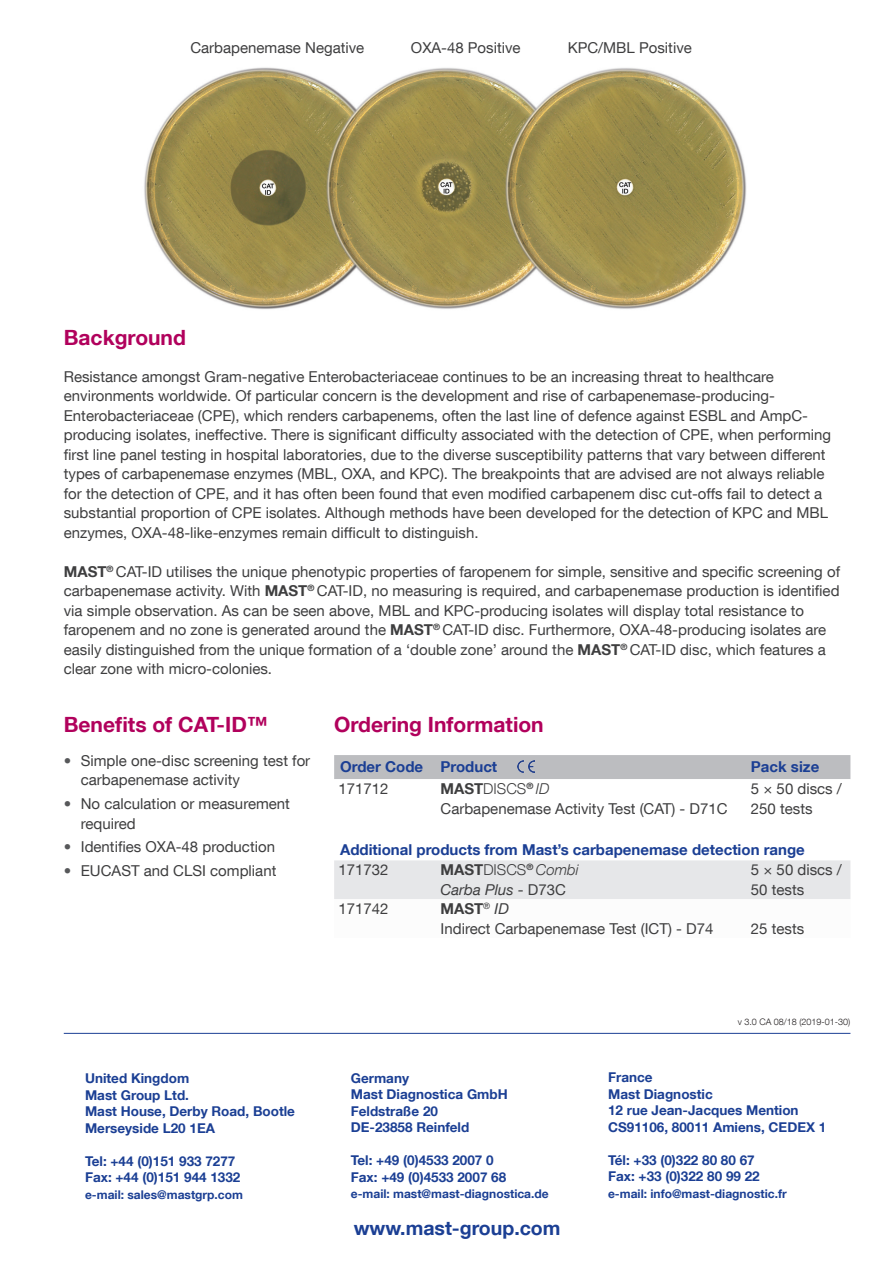
<style>
.page{position:relative;width:893px;height:1263px;background:#fff}
.page>*{position:absolute;margin:0;border:0;box-sizing:border-box;transform-origin:0 0}
.t1{font:700 21px "Helvetica Neue LT Com";color:#b1015c}
.t2{font:700 19.5px "Helvetica Neue LT Com";color:#1b3f94}
.t3{font:15px/19.5px "Helvetica Neue LT Com";color:#3e3e3f}
.t4{font:700 15px "Helvetica Neue LT Com";color:#1b3f94}
.t5{font:italic 15px/19.5px "Helvetica Neue LT Com";color:#3e3e3f}
.t6{font:700 13.5px/16.5px "Helvetica Neue LT Com";color:#1b3f94}
.t7{font:700 12px "Helvetica Neue LT Com";color:#1b3f94}
.t8{font:300 9px "Helvetica Neue LT Com";color:#231f20}
.s1{font-weight:700}
.s2{color:#57585a}
.s3{font-weight:300}
.s4{font-weight:300;font-style:italic}
.s5{font-weight:700;font-style:normal}
.s6{font-weight:300;font-style:normal}
.s7{font-style:normal}
.s8{font-style:italic}
</style>
<div class="page">
<hr style="left:64px;top:1033px;width:786px;height:1px;background:#1b3f94">
<img style="left:144px;top:67px;width:603px;height:243px">
<div style="left:334px;top:755px;width:516px;height:24px;background:#bcbdc0"></div>
<div style="left:334px;top:860px;width:516px;height:39px;background:#e6e7e9"></div>
<img style="left:517px;top:761px;width:17px;height:12px">
<p class="t3" style="left:190px;top:38px;width:175px">Carbapenemase Negative</p>
<p class="t3" style="left:411px;top:38px;width:111px">OXA-48 Positive</p>
<p class="t3" style="left:568px;top:38px;width:126px">KPC/MBL Positive</p>
<h1 class="t1" style="left:64px;top:324px;width:124px">Background</h1>
<p class="t3" style="left:64px;top:366px;width:769px">Resistance amongst Gram-negative Enterobacteriaceae continues to be an increasing threat to healthcare environments worldwide. Of particular concern is the development and rise of carbapenemase-producing-Enterobacteriaceae (CPE), which renders carbapenems, often the last line of defence against ESBL and AmpC&shy;producing isolates, ineffective. There is significant difficulty associated with the detection of CPE, when performing first line panel testing in hospital laboratories, due to the diverse susceptibility patterns that vary between different types of carbapenemase enzymes (MBL, OXA, and KPC). The breakpoints that are advised are not always reliable for the detection of CPE, and it has often been found that even modified carbapenem disc cut-offs fail to detect a substantial proportion of CPE isolates. Although methods have been developed for the detection of KPC and MBL enzymes, OXA-48-like-enzymes remain difficult to distinguish.</p>
<p class="t3" style="left:64px;top:561px;width:778px"><span class="s1">MAST</span><sup>®</sup> CAT-ID utilises the unique phenotypic properties of faropenem for simple, sensitive and specific screening of carbapenemase activity. With <span class="s1">MAST</span><sup>®</sup> CAT-ID, no measuring is required, and carbapenemase production is identified via simple observation. As can be seen above, MBL and KPC-producing isolates will display total resistance to faropenem and no zone is generated around the <span class="s1">MAST</span><sup>®</sup> CAT-ID disc. Furthermore, OXA-48-producing isolates are easily distinguished from the unique formation of a ‘double zone’ around the <span class="s1">MAST</span><sup>®</sup> CAT-ID disc, which features a clear zone with micro-colonies.</p>
<h1 class="t1" style="left:64px;top:711px;width:206px">Benefits of CAT-ID™</h1>
<p class="t3" style="left:81px;top:750px;width:231px;text-indent:-17px"><span class="s2">•</span> Simple one-disc screening test for carbapenemase activity</p>
<p class="t3" style="left:81px;top:793px;width:211px;text-indent:-17px"><span class="s2">•</span> No calculation or measurement required</p>
<p class="t3" style="left:64px;top:837px;width:213px"><span class="s2">•</span> Identifies OXA-48 production</p>
<p class="t3" style="left:64px;top:860px;width:214px"><span class="s2">•</span> EUCAST and CLSI compliant</p>
<h1 class="t1" style="left:334px;top:711px;width:211px">Ordering Information</h1>
<p class="t4" style="left:340px;top:758px;width:159px">Order Code Product</p>
<p class="t4" style="left:751px;top:758px;width:70px">Pack size</p>
<p class="t3" style="left:338px;top:779px;width:52px">171712</p>
<p class="t3" style="left:440px;top:779px;width:289px"><span class="s1">MAST</span><span class="s3">DISCS</span><sup>®</sup> <span class="s4">ID<br></span>Carbapenemase Activity Test (CAT) - D71C</p>
<p class="t3" style="left:751px;top:779px;width:92px">5 × 50 discs /<br>250 tests</p>
<p class="t4" style="left:340px;top:840px;width:466px">Additional products from Mast’s carbapenemase detection range</p>
<p class="t3" style="left:338px;top:860px;width:52px">171732</p>
<p class="t5" style="left:441px;top:860px;width:140px"><span class="s5">MAST</span><span class="s6">DISCS</span><sup>®</sup> <span class="s3">Combi<br></span>Carba Plus <span class="s7">- D73C</span></p>
<p class="t3" style="left:751px;top:860px;width:92px">5 × 50 discs /<br>50 tests</p>
<p class="t3" style="left:338px;top:899px;width:52px">171742</p>
<p class="t3" style="left:441px;top:899px;width:274px"><span class="s1">MAST</span><sup>®</sup> <span class="s8">ID<br></span>Indirect Carbapenemase Test (ICT) - D74</p>
<p class="t3" style="left:751px;top:918px;width:55px">25 tests</p>
<p class="t6" style="left:85px;top:1070px;width:212px">United Kingdom<br>Mast Group Ltd.<br>Mast House, Derby Road, Bootle<br>Merseyside L20 1EA</p>
<p class="t6" style="left:85px;top:1152px;width:157px">Tel: +44 (0)151 933 7277<br>Fax: +44 (0)151 944 1332</p>
<p class="t7" style="left:85px;top:1187px;width:159px">e-mail: sales@mastgrp.com</p>
<p class="t6" style="left:351px;top:1069px;width:158px">Germany<br>Mast Diagnostica GmbH<br>Feldstraße 20<br>DE-23858 Reinfeld</p>
<p class="t6" style="left:351px;top:1152px;width:157px">Tel: +49 (0)4533 2007 0<br>Fax: +49 (0)4533 2007 68</p>
<p class="t7" style="left:351px;top:1186px;width:199px">e-mail: mast@mast-diagnostica.de</p>
<h2 class="t2" style="left:354px;top:1215px;width:208px">www.mast-group.com</h2>
<p class="t8" style="left:738px;top:1016px;width:114px">v 3.0 CA 08/18 (2019-01-30)</p>
<p class="t6" style="left:608px;top:1069px;width:220px">France<br>Mast Diagnostic<br>12 rue Jean-Jacques Mention<br>CS91106, 80011 Amiens, CEDEX 1</p>
<p class="t6" style="left:608px;top:1151px;width:153px">Tél: +33 (0)322 80 80 67<br>Fax: +33 (0)322 80 99 22</p>
<p class="t7" style="left:608px;top:1186px;width:180px">e-mail: info@mast-diagnostic.fr</p>
</div>
